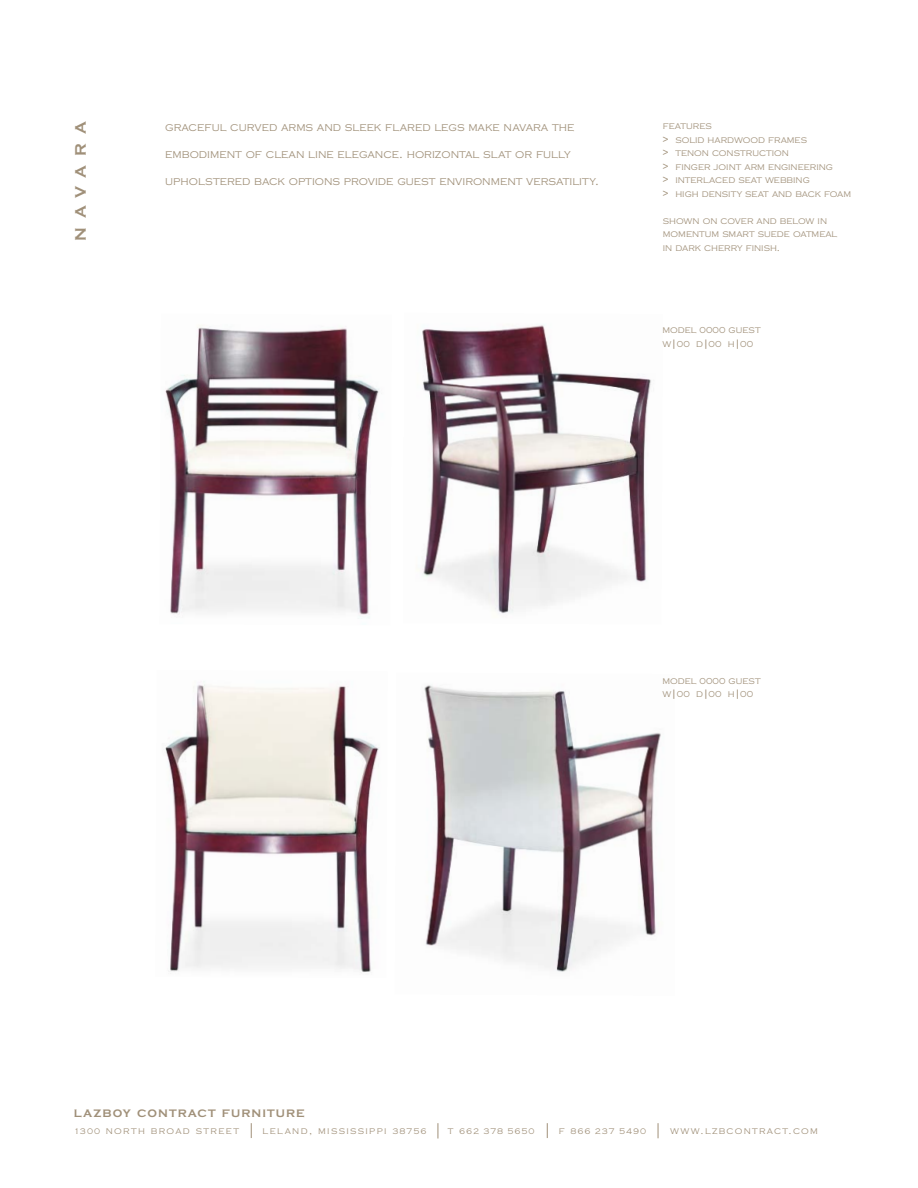
<style>
.page{position:relative;width:918px;height:1188px;background:#fff}
.page>*{position:absolute;margin:0;border:0;box-sizing:border-box;transform-origin:0 0}
.t1{font:700 15.75px "Copperplate T";letter-spacing:.57em;color:#a09079}
.t2{font:700 11.25px "Copperplate T";letter-spacing:.095em;color:#a09079}
.t3{font:10.2px "Copperplate T Ligh";color:#a09079}
.t4{font:9px "Copperplate T Ligh";color:#a09079}
.t5{font:8.4px/13.5px "Copperplate T Ligh";color:#a09079}
.t6{font:8.4px "Copperplate T Ligh";letter-spacing:.165em;color:#a09079}
.t7{font:8.4px "Copperplate T Ligh";letter-spacing:.115em;color:#a09079}
.t8{font:8.4px "Copperplate T Ligh";letter-spacing:.155em;color:#a09079}
.s1{font-size:13.5px}
.s2{font-size:11.25px}
.s3{font-size:9px}
.s4{font-size:8.4px}
</style>
<div class="page">
<img style="left:165px;top:325px;width:214px;height:293px">
<img style="left:165px;top:681px;width:214px;height:291px">
<img style="left:424px;top:685px;width:237px;height:287px">
<img style="left:422px;top:324px;width:229px;height:290px">
<svg style="left:251px;top:1123px;width:1px;height:15px"></svg>
<svg style="left:438px;top:1123px;width:1px;height:16px"></svg>
<svg style="left:547px;top:1123px;width:1px;height:15px"></svg>
<svg style="left:658px;top:1123px;width:1px;height:15px"></svg>
<h1 class="t1" style="left:71px;top:241px;width:121px;rotate:-90deg">NAVARA</h1>
<p class="t3" style="left:165px;top:121px;width:411px">GRACEFUL CURVED ARMS AND SLEEK FLARED LEGS MAKE NAVARA THE</p>
<p class="t3" style="left:165px;top:148px;width:407px">EMBODIMENT OF CLEAN LINE ELEGANCE<span class="s1">.</span> HORIZONTAL SLAT OR FULLY</p>
<p class="t3" style="left:165px;top:175px;width:435px">UPHOLSTERED BACK OPTIONS PROVIDE GUEST ENVIRONMENT VERSATILITY<span class="s1">.</span></p>
<p class="t5" style="left:663px;top:119px;width:190px">FEATURES<br><span class="s2">&gt;</span> SOLID HARDWOOD FRAMES<br><span class="s2">&gt;</span> TENON CONSTRUCTION<br><span class="s2">&gt;</span> FINGER JOINT ARM ENGINEERING<br><span class="s2">&gt;</span> INTERLACED SEAT WEBBING<br><span class="s2">&gt;</span> HIGH DENSITY SEAT AND BACK FOAM</p>
<p class="t5" style="left:663px;top:214px;width:176px">SHOWN ON COVER AND BELOW IN<br>MOMENTUM SMART SUEDE OATMEAL<br>IN DARK CHERRY FINISH<span class="s2">.</span></p>
<p class="t5" style="left:662px;top:323px;width:100px">MODEL <span class="s3">0000</span> GUEST</p>
<p class="t4" style="left:662px;top:338px;width:92px"><span class="s4">W</span><span class="s2">|</span>00 <span class="s4">D</span><span class="s2">|</span>00 <span class="s4">H</span><span class="s2">|</span>00</p>
<p class="t5" style="left:662px;top:674px;width:100px">MODEL <span class="s3">0000</span> GUEST</p>
<p class="t4" style="left:662px;top:689px;width:92px"><span class="s4">W</span><span class="s2">|</span>00 <span class="s4">D</span><span class="s2">|</span>00 <span class="s4">H</span><span class="s2">|</span>00</p>
<h2 class="t2" style="left:74px;top:1107px;width:233px">LAZBOY CONTRACT FURNITURE</h2>
<p class="t6" style="left:74px;top:1126px;width:167px">1300 NORTH BROAD STREET</p>
<p class="t6" style="left:263px;top:1126px;width:166px">LELAND<span class="s2">,</span> MISSISSIPPI 38756</p>
<p class="t7" style="left:448px;top:1126px;width:88px">T 662 378 5650</p>
<p class="t7" style="left:559px;top:1126px;width:89px">F 866 237 5490</p>
<p class="t8" style="left:670px;top:1126px;width:149px">WWW<span class="s2">.</span>LZBCONTRACT<span class="s2">.</span>COM</p>
</div>
